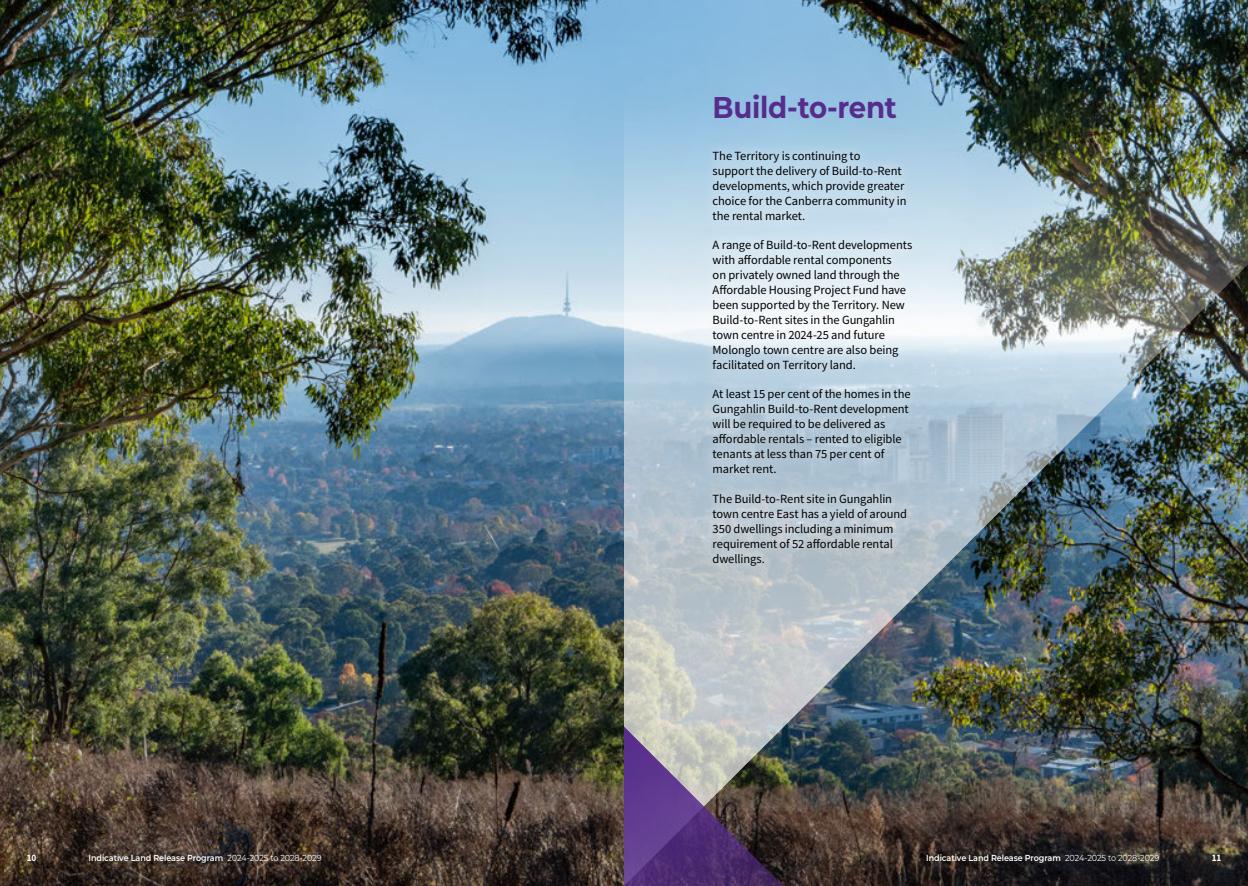
<style>
.page{position:relative;width:1248px;height:886px;background:#fff}
.page>*{position:absolute;margin:0;border:0;box-sizing:border-box;transform-origin:0 0}
.H1_Subhead_SPAN{font:700 30px "Montserrat";letter-spacing:-.01em;color:#562c8c;scale:.92 1}
.H1_Subhead_SPAN-2{font:12.5px/15px "Source Sans Pro";letter-spacing:-.01em;color:#000}
.Directorate_s_Name{font:700 10px "Source Sans Pro";color:#fff;scale:.92 1}
.t1{font:600 8.75px "Montserrat";letter-spacing:-.01em;color:#fff;scale:.92 1}
.s1{font-weight:400}
</style>
<div class="page">
<img style="left:0;top:0;width:1247px;height:886px">
<img style="left:624px;top:8px;width:623px;height:878px">
<img style="left:624px;top:726px;width:443px;height:160px">
<svg style="left:700px;top:139px;width:224px;height:438px;background:#c5d6e3"></svg>
<p class="Directorate_s_Name" style="left:27px;top:851px;width:12px">10</p>
<p class="t1" style="left:89px;top:852px;width:255px">Indicative Land Release Program <span class="s1">2024-2025 to 2028-2029</span></p>
<p class="H1_Subhead_SPAN" style="left:712px;top:85px;width:202px">Build-to-rent</p>
<p class="H1_Subhead_SPAN-2" style="left:712px;top:148px;width:195px">The Territory is continuing to<br>support the delivery of Build-to-Rent developments, which provide greater choice for the Canberra community in the rental market.</p>
<p class="H1_Subhead_SPAN-2" style="left:712px;top:237px;width:201px">A range of Build-to-Rent developments with affordable rental components<br>on privately owned land through the Affordable Housing Project Fund have been supported by the Territory. New Build-to-Rent sites in the Gungahlin town centre in 2024-25 and future Molonglo town centre are also being facilitated on Territory land.</p>
<p class="H1_Subhead_SPAN-2" style="left:712px;top:387px;width:199px">At least 15 per cent of the homes in the<br>Gungahlin Build-to-Rent development will be required to be delivered as affordable rentals – rented to eligible tenants at less than 75 per cent of market rent.</p>
<p class="H1_Subhead_SPAN-2" style="left:712px;top:491px;width:196px">The Build-to-Rent site in Gungahlin town centre East has a yield of around<br>350 dwellings including a minimum requirement of 52 affordable rental dwellings.</p>
<p class="t1" style="left:926px;top:852px;width:255px">Indicative Land Release Program <span class="s1">2024-2025 to 2028-2029</span></p>
<p class="Directorate_s_Name" style="left:1211px;top:851px;width:12px">11</p>
</div>
